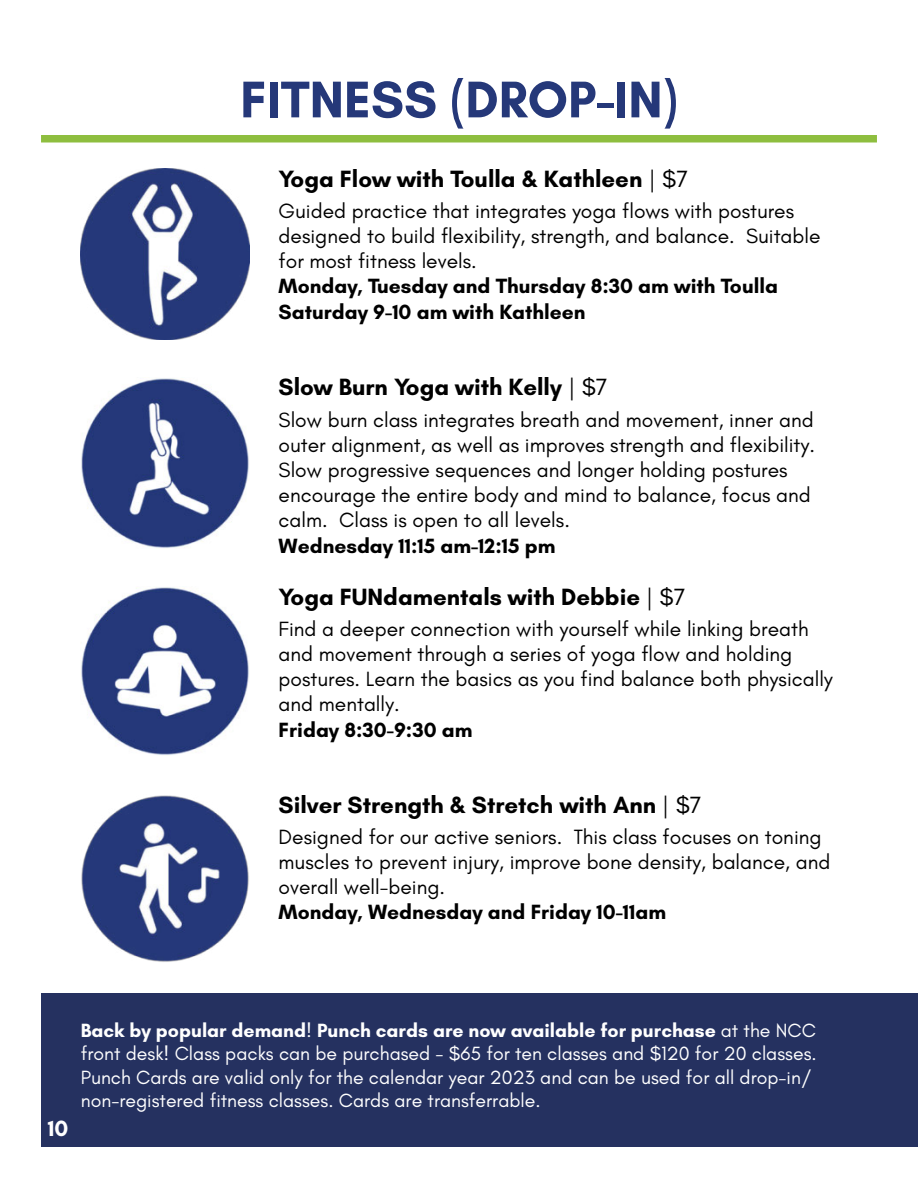
<style>
.page{position:relative;width:918px;height:1188px;background:#fff}
.page>*{position:absolute;margin:0;border:0;box-sizing:border-box;transform-origin:0 0}
.t1{font:700 52.5px "Glacial Indifference";color:#253879}
.t2{font:700 24px "Glacial Indifference";color:#000}
.t3{font:700 22.5px "Glacial Indifference";color:#fff}
.t4{font:21px/25.2px "Glacial Indifference";color:#000}
.t5{font:700 21px "Glacial Indifference";color:#000}
.t6{font:19.5px/23.4px "Glacial Indifference";color:#fff}
.s1{font-weight:400}
.s2{font-weight:700}
</style>
<div class="page">
<div style="left:41px;top:994px;width:877px;height:153px;background:#253160"></div>
<img style="left:81px;top:378px;width:168px;height:170px">
<img style="left:81px;top:587px;width:168px;height:168px">
<img style="left:81px;top:169px;width:169px;height:170px">
<div style="left:41px;top:135px;width:836px;height:7px;background:#8ebe3f"></div>
<img style="left:81px;top:795px;width:168px;height:167px">
<p class="t1" style="left:240px;top:67px;width:439px">FITNESS (DROP-IN)</p>
<p class="t2" style="left:279px;top:164px;width:411px">Yoga Flow with Toulla &amp; Kathleen <span class="s1">| $7</span></p>
<p class="t4" style="left:279px;top:198px;width:543px">Guided practice that integrates yoga flows with postures designed to build flexibility, strength, and balance. Suitable for most fitness levels.</p>
<p class="t5" style="left:279px;top:273px;width:501px">Monday, Tuesday and Thursday 8:30 am with Toulla</p>
<p class="t5" style="left:279px;top:298px;width:308px">Saturday 9-10 am with Kathleen</p>
<p class="t2" style="left:279px;top:372px;width:331px">Slow Burn Yoga with Kelly <span class="s1">| $7</span></p>
<p class="t4" style="left:279px;top:407px;width:538px">Slow burn class integrates breath and movement, inner and outer alignment, as well as improves strength and flexibility.<br>Slow progressive sequences and longer holding postures encourage the entire body and mind to balance, focus and calm. Class is open to all levels.</p>
<p class="t5" style="left:279px;top:532px;width:278px">Wednesday 11:15 am-12:15 pm</p>
<p class="t2" style="left:279px;top:582px;width:408px">Yoga FUNdamentals with Debbie <span class="s1">| $7</span></p>
<p class="t4" style="left:279px;top:616px;width:556px">Find a deeper connection with yourself while linking breath and movement through a series of yoga flow and holding postures. Learn the basics as you find balance both physically and mentally.</p>
<p class="t5" style="left:279px;top:716px;width:195px">Friday 8:30-9:30 am</p>
<p class="t2" style="left:279px;top:790px;width:425px">Silver Strength &amp; Stretch with Ann <span class="s1">| $7</span></p>
<p class="t4" style="left:279px;top:824px;width:553px">Designed for our active seniors. This class focuses on toning muscles to prevent injury, improve bone density, balance, and overall well-being.</p>
<p class="t5" style="left:279px;top:899px;width:389px">Monday, Wednesday and Friday 10-11am</p>
<p class="t3" style="left:48px;top:1115px;width:22px">10</p>
<p class="t6" style="left:81px;top:1019px;width:737px"><span class="s2">Back by popular demand</span>! <span class="s2">Punch cards are now available for purchase</span> at the NCC front desk! Class packs can be purchased - $65 for ten classes and $120 for 20 classes.<br>Punch Cards are valid only for the calendar year 2023 and can be used for all drop-in/ non-registered fitness classes. Cards are transferrable.</p>
</div>
